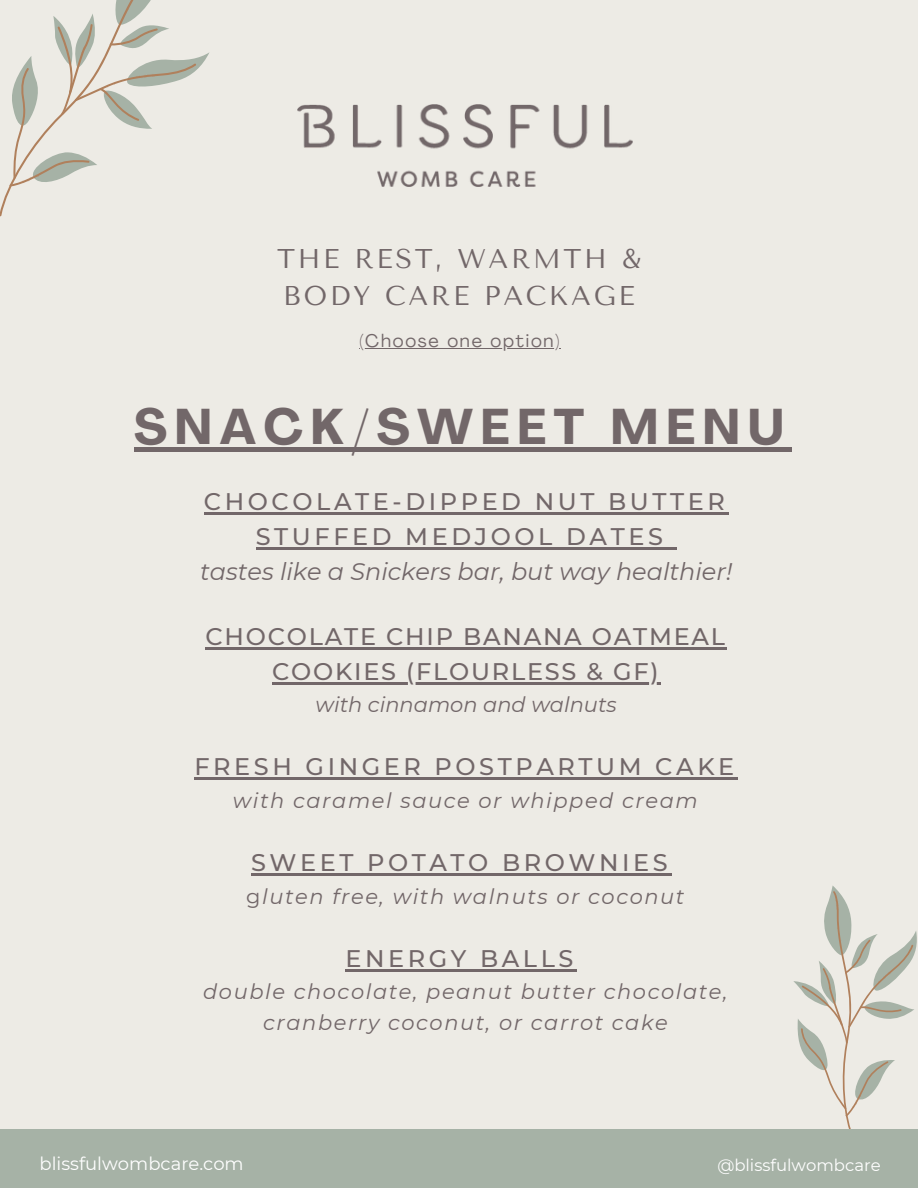
<style>
.page{position:relative;width:918px;height:1188px;background:#edebe5}
.page>*{position:absolute;margin:0;border:0;box-sizing:border-box;transform-origin:0 0}
.t1{font:700 49.5px "Agrandir";letter-spacing:.15em;color:#726769}
.t2{font:27px/37px "Tenor Sans";letter-spacing:.1em;color:#726769}
.t3{font:500 24px/34.8px "Montserrat";letter-spacing:.15em;color:#726769;text-align:center}
.t4{font:500 24px/34.8px "Montserrat";letter-spacing:.075em;color:#726769;text-align:center}
.t5{font:italic 24px "Montserrat";color:#726769}
.t6{font:italic 21px/30.3px "Montserrat";letter-spacing:.075em;color:#726769;text-align:center}
.t7{font:italic 21px "Montserrat";color:#726769}
.t8{font:18px "Montserrat";color:#fff}
.t9{font:18px "Agrandir";letter-spacing:.1em;color:#726769}
.t10{font:16.5px "Montserrat";color:#fff}
.s1{font-style:normal}
</style>
<div class="page">
<svg style="left:793px;top:885px;width:125px;height:245px"></svg>
<svg style="left:0;top:0;width:210px;height:217px"></svg>
<hr style="left:204px;top:512px;width:524px;height:2px;background:#726769">
<hr style="left:256px;top:547px;width:410px;height:2px;background:#726769">
<svg style="left:666px;top:547px;width:11px;height:2px"></svg>
<hr style="left:205px;top:647px;width:522px;height:2px;background:#726769">
<hr style="left:272px;top:682px;width:388px;height:2px;background:#726769">
<hr style="left:194px;top:778px;width:544px;height:2px;background:#726769">
<hr style="left:251px;top:873px;width:420px;height:3px;background:#726769">
<hr style="left:345px;top:969px;width:232px;height:2px;background:#726769">
<div style="left:0;top:1130px;width:918px;height:58px;background:#a6b2a6"></div>
<img style="left:297px;top:104px;width:336px;height:83px">
<div style="left:134px;top:447px;width:658px;height:5px;background:#726769"></div>
<hr style="left:365px;top:348px;width:196px;height:1px;background:#726769">
<p class="t2" style="left:277px;top:240px;width:365px">THE REST, WARMTH &amp;<br>BODY CARE PACKAGE</p>
<p class="t9" style="left:360px;top:333px;width:201px">(Choose one option)</p>
<p class="t1" style="left:134px;top:407px;width:652px">SNACK/SWEET MENU</p>
<p class="t3" style="left:204px;top:484px;width:522px">CHOCOLATE-DIPPED NUT BUTTER<br>STUFFED MEDJOOL DATES</p>
<p class="t5" style="left:200px;top:556px;width:534px">tastes like a Snickers bar, but way healthier!</p>
<p class="t4" style="left:205px;top:619px;width:521px">CHOCOLATE CHIP BANANA OATMEAL<br>COOKIES (FLOURLESS &amp; GF)</p>
<p class="t7" style="left:316px;top:692px;width:303px">with cinnamon and walnuts</p>
<p class="t3" style="left:194px;top:749px;width:541px">FRESH GINGER POSTPARTUM CAKE</p>
<p class="t6" style="left:233px;top:785px;width:466px">with caramel sauce or whipped cream</p>
<p class="t3" style="left:251px;top:845px;width:418px">SWEET POTATO BROWNIES</p>
<p class="t6" style="left:246px;top:881px;width:440px"><span class="s1">g</span>luten free, with walnuts or coconut</p>
<p class="t3" style="left:345px;top:941px;width:230px">ENERGY BALLS</p>
<p class="t6" style="left:203px;top:977px;width:526px">double chocolate, peanut butter chocolate, cranberry coconut, or carrot cake</p>
<p class="t8" style="left:40px;top:1153px;width:206px">blissfulwombcare.com</p>
<p class="t10" style="left:717px;top:1155px;width:165px">@blissfulwombcare</p>
</div>
